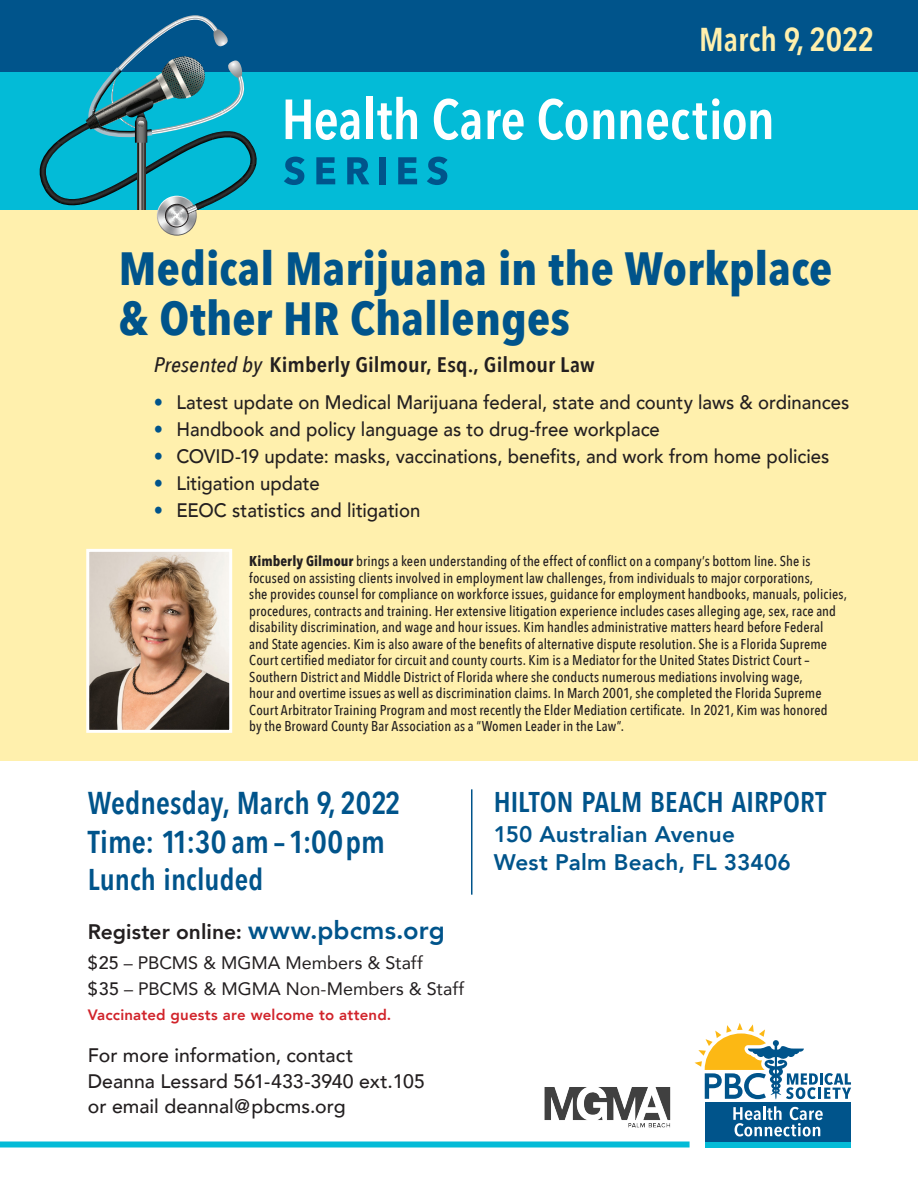
<style>
.page{position:relative;width:918px;height:1188px;background:#fff}
.page>*{position:absolute;margin:0;border:0;box-sizing:border-box;transform-origin:0 0}
.t1{font:700 46.5px/49.5px "Avenir Next Condensed";color:#00548b;scale:1.05 1}
.t2{font:600 33px "Avenir Next Condensed";color:#fff0ad}
.t3{font:600 31.5px "Avenir Next Condensed";letter-spacing:.005em;color:#00548b}
.t4{font:600 30px "Avenir Next Condensed";letter-spacing:.005em;color:#00548b}
.t5{font:600 28.5px "Avenir Next Condensed";letter-spacing:.005em;color:#00548b}
.t6{font:800 22.5px "Avenir";letter-spacing:.01em;color:#00548b}
.t7{font:600 21px "Avenir Next Condensed";letter-spacing:.005em;color:#231f20;scale:1.1 1}
.t8{font:800 21px "Avenir";letter-spacing:.005em;color:#231f20}
.t9{font:500 19.5px "Avenir";color:#231f20;scale:.95 1}
.t10{font:500 19.5px/25.5px "Avenir";color:#231f20}
.t11{font:18px "Avenir";color:#231f20}
.t12{font:800 15px "Avenir";letter-spacing:.01em;color:#d1232a}
.t13{font:500 14.25px/16.5px "Avenir Next Condensed";letter-spacing:.005em;color:#231f20}
.s1{font-weight:500;font-style:italic}
.s2{color:#00548b}
.s3{font-weight:700}
.s4{font-size:25.5px;color:#00548b}
.s5{font-weight:500}
</style>
<div class="page">
<svg style="left:695px;top:1023px;width:156px;height:76px"></svg>
<div style="left:705px;top:1102px;width:146px;height:40px;background:#00548b"></div>
<div style="left:705px;top:1142px;width:146px;height:6px;background:#03bbd7"></div>
<svg style="left:733px;top:1106px;width:90px;height:30px"></svg>
<img style="left:545px;top:1087px;width:126px;height:41px">
<div style="left:0;top:1142px;width:690px;height:6px;background:#03bbd7"></div>
<div style="left:0;top:209px;width:918px;height:552px;background:#fff0ad"></div>
<hr style="left:471px;top:789px;width:1px;height:106px;background:#00548b">
<img style="left:90px;top:553px;width:138px;height:176px">
<div style="left:86px;top:549px;width:146px;height:184px;border:3px solid #fff"></div>
<div style="left:0;top:0;width:918px;height:75px;background:#00548b"></div>
<div style="left:0;top:72px;width:918px;height:137px;background:#03bbd7"></div>
<svg style="left:38px;top:15px;width:220px;height:221px"></svg>
<svg style="left:286px;top:100px;width:73px;height:40px"></svg>
<div style="left:366px;top:97px;width:7px;height:42px;background:#fff"></div>
<svg style="left:377px;top:97px;width:40px;height:43px"></svg>
<svg style="left:434px;top:99px;width:46px;height:41px"></svg>
<svg style="left:488px;top:110px;width:36px;height:30px"></svg>
<svg style="left:539px;top:99px;width:49px;height:41px"></svg>
<svg style="left:594px;top:110px;width:20px;height:29px"></svg>
<svg style="left:621px;top:110px;width:20px;height:29px"></svg>
<svg style="left:647px;top:98px;width:124px;height:42px"></svg>
<svg style="left:284px;top:157px;width:21px;height:28px"></svg>
<svg style="left:316px;top:157px;width:19px;height:27px"></svg>
<svg style="left:347px;top:157px;width:22px;height:27px"></svg>
<div style="left:379px;top:157px;width:7px;height:27px;background:#00548b"></div>
<svg style="left:398px;top:157px;width:19px;height:27px"></svg>
<svg style="left:427px;top:157px;width:21px;height:28px"></svg>
<p class="t2" style="left:699px;top:11px;width:177px">March 9, 2022</p>
<p class="t1" style="left:119px;top:244px;width:681px">Medical Marijuana in the Workplace &amp; Other HR Challenges</p>
<p class="t7" style="left:154px;top:346px;width:402px"><span class="s1">Presented by</span> Kimberly Gilmour, Esq., Gilmour Law</p>
<p class="t9" style="left:154px;top:386px;width:734px"><span class="s2">•</span> Latest update on Medical Marijuana federal, state and county laws &amp; ordinances</p>
<p class="t9" style="left:154px;top:413px;width:534px"><span class="s2">•</span> Handbook and policy language as to drug-free workplace</p>
<p class="t9" style="left:154px;top:440px;width:713px"><span class="s2">•</span> COVID-19 update: masks, vaccinations, benefits, and work from home policies</p>
<p class="t9" style="left:154px;top:467px;width:176px"><span class="s2">•</span> Litigation update</p>
<p class="t9" style="left:154px;top:494px;width:282px"><span class="s2">•</span> EEOC statistics and litigation</p>
<p class="t13" style="left:249px;top:553px;width:599px"><span class="s3">Kimberly Gilmour</span> brings a keen understanding of the effect of conflict on a company’s bottom line. She is focused on assisting clients involved in employment law challenges, from individuals to major corporations,<br>she provides counsel for compliance on workforce issues, guidance for employment handbooks, manuals, policies, procedures, contracts and training. Her extensive litigation experience includes cases alleging age, sex, race and disability discrimination, and wage and hour issues. Kim handles administrative matters heard before Federal<br>and State agencies. Kim is also aware of the benefits of alternative dispute resolution. She is a Florida Supreme Court certified mediator for circuit and county courts. Kim is a Mediator for the United States District Court – Southern District and Middle District of Florida where she conducts numerous mediations involving wage,<br>hour and overtime issues as well as discrimination claims. In March 2001, she completed the Florida Supreme Court Arbitrator Training Program and most recently the Elder Mediation certificate. In 2021, Kim was honored<br>by the Broward County Bar Association as a “Women Leader in the Law”.</p>
<p class="t3" style="left:88px;top:776px;width:314px">Wednesday, March 9, 2022</p>
<p class="t3" style="left:88px;top:815px;width:299px">Time: 11:30 am –1:00pm</p>
<p class="t4" style="left:88px;top:854px;width:177px">Lunch included</p>
<p class="t8" style="left:88px;top:916px;width:358px">Register online: <span class="s4">www.pbcms.org</span></p>
<p class="t11" style="left:88px;top:949px;width:337px"><span class="s5">$25</span> – PBCMS &amp; MGMA Members &amp; Staff</p>
<p class="t11" style="left:88px;top:974px;width:378px"><span class="s5">$35</span> – PBCMS &amp; MGMA Non-Members &amp; Staff</p>
<p class="t12" style="left:88px;top:1003px;width:305px">Vaccinated guests are welcome to attend.</p>
<p class="t10" style="left:88px;top:1042px;width:339px">For more information, contact<br>Deanna Lessard 561-433-3940 ext. 105 or email deannal@pbcms.org</p>
<p class="t5" style="left:494px;top:777px;width:334px">HILTON PALM BEACH AIRPORT</p>
<p class="t6" style="left:494px;top:816px;width:243px">150 Australian Avenue</p>
<p class="t6" style="left:494px;top:845px;width:299px">West Palm Beach, FL 33406</p>
</div>
